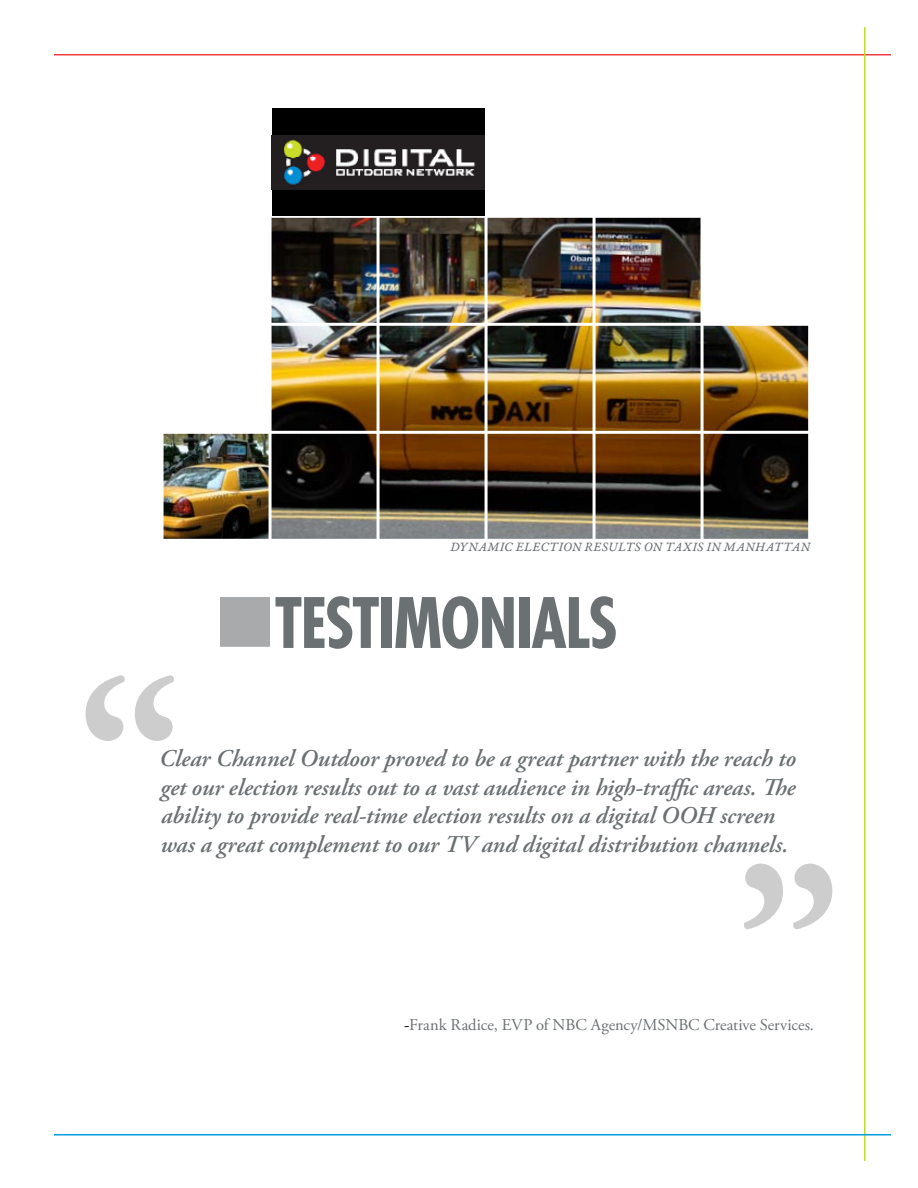
<style>
.page{position:relative;width:918px;height:1188px;background:#fff}
.page>*{position:absolute;margin:0;border:0;box-sizing:border-box;transform-origin:0 0}
.t1{font:700 225px "Adobe Garamond Pro";color:#cecdce}
.t2{font:700 condensed 67.5px "Futura Std";color:#6b7072}
.t3{font:italic 600 24px/28.8px "Adobe Garamond Pro";letter-spacing:-.005em;color:#6b7072}
.t4{font:16.5px "Adobe Garamond Pro";color:#6b7072}
.t5{font:13.5px "Garamond Premr Pro It Capt";letter-spacing:.02em;color:#6b7072}
.s1{color:#000}
</style>
<div class="page">
<hr style="left:54px;top:54px;width:837px;height:2px;background:#ef3e42">
<hr style="left:864px;top:27px;width:2px;height:1134px;background:#c1d82f">
<hr style="left:54px;top:1134px;width:837px;height:2px;background:#009ddc">
<div style="left:221px;top:597px;width:49px;height:49px;background:#a9aaab"></div>
<img style="left:164px;top:434px;width:105px;height:105px">
<img style="left:272px;top:218px;width:537px;height:321px">
<hr style="left:54px;top:431px;width:805px;height:3px;background:#fff">
<hr style="left:54px;top:323px;width:805px;height:3px;background:#fff">
<hr style="left:593px;top:58px;width:3px;height:481px;background:#fff">
<hr style="left:377px;top:58px;width:3px;height:481px;background:#fff">
<hr style="left:701px;top:58px;width:3px;height:481px;background:#fff">
<hr style="left:485px;top:58px;width:3px;height:481px;background:#fff">
<div style="left:272px;top:108px;width:213px;height:108px;background:#000"></div>
<img style="left:272px;top:135px;width:213px;height:54px">
<div style="left:702px;top:216px;width:108px;height:108px;background:#fff"></div>
<p class="t5" style="left:451px;top:538px;width:361px">DYNAMIC ELECTION RESULTS ON TAXIS IN MANHATTAN</p>
<h1 class="t1" style="left:77px;top:632px;width:108px">“</h1>
<h2 class="t2" style="left:274px;top:581px;width:286px">TESTIMON IALS</h2>
<p class="t3" style="left:159px;top:745px;width:638px">Clear Channel Outdoor proved to be a great partner with the reach to get our election results out to a vast audience in high-traffic areas. The ability to provide real-time election results on a digital OOH screen was a great complement to our TV and digital distribution channels.</p>
<h1 class="t1" style="left:735px;top:819px;width:108px">”</h1>
<p class="t4" style="left:404px;top:1015px;width:411px"><span class="s1">-</span>Frank Radice, EVP of NBC Agency/MSNBC Creative Services.</p>
</div>
